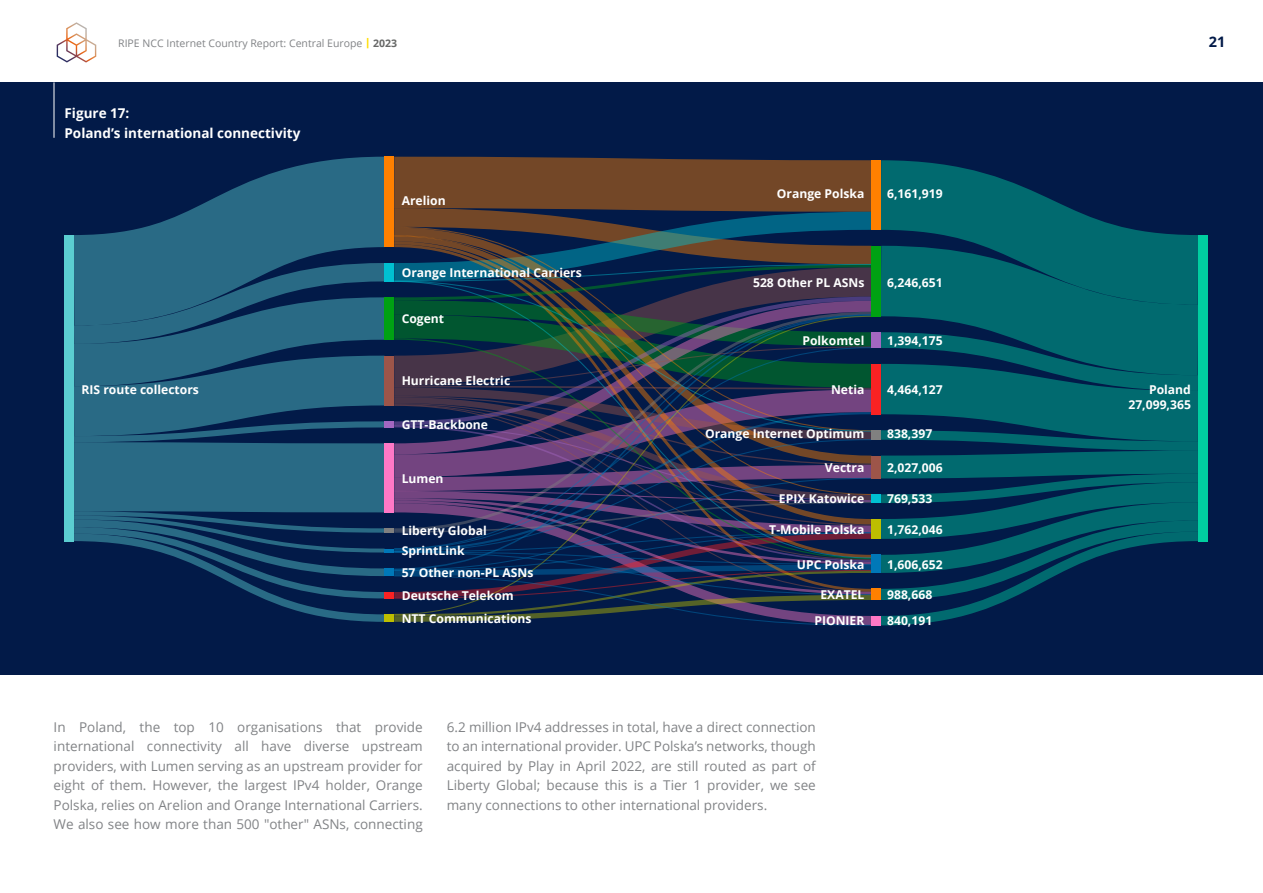
<style>
.page{position:relative;width:1263px;height:893px;background:#fff}
.page>*{position:absolute;margin:0;border:0;box-sizing:border-box;transform-origin:0 0}
.t1{font:700 14.55px "Open Sans";color:#021a48}
.t2{font:13.5px/19.5px "Open Sans";color:#818386;text-align:justify}
.t3{font:700 13.5px/19.5px "Open Sans";color:#fff}
.t4{font:700 12.15px/14.5px "Open Sans";color:#fff;text-align:right}
.t5{font:10.5px "Open Sans";color:#818386}
.s1{font-weight:800;color:#fd0}
.s2{font-weight:700;color:#676867}
</style>
<div class="page">
<svg style="left:57px;top:22px;width:39px;height:41px"></svg>
<div style="left:0;top:82px;width:1263px;height:593px;background:#021a48"></div>
<svg style="left:881px;top:160px;width:317px;height:86px"></svg>
<svg style="left:881px;top:246px;width:317px;height:379px"></svg>
<div style="left:64px;top:235px;width:10px;height:306px;background:#5bced1"></div>
<svg style="left:74px;top:157px;width:797px;height:469px"></svg>
<div style="left:871px;top:160px;width:10px;height:70px;background:#ff8000"></div>
<div style="left:871px;top:246px;width:10px;height:70px;background:#00a113"></div>
<div style="left:871px;top:364px;width:10px;height:50px;background:#f92223"></div>
<div style="left:871px;top:332px;width:10px;height:16px;background:#a367c1"></div>
<div style="left:871px;top:456px;width:10px;height:22px;background:#9d5549"></div>
<div style="left:871px;top:616px;width:10px;height:9px;background:#ff78c6"></div>
<div style="left:871px;top:430px;width:10px;height:10px;background:#808080"></div>
<div style="left:871px;top:519px;width:10px;height:20px;background:#bdbe00"></div>
<div style="left:871px;top:494px;width:10px;height:9px;background:#00c0d1"></div>
<div style="left:871px;top:555px;width:10px;height:18px;background:#0078b8"></div>
<div style="left:871px;top:589px;width:10px;height:11px;background:#ff8000"></div>
<div style="left:1198px;top:235px;width:9px;height:306px;background:#00cea0"></div>
<hr style="left:54px;top:82px;width:1px;height:56px;background:#fff">
<p class="t5" style="left:118px;top:36px;width:280px">RIPE NCC Internet Country Report: Central Europe <span class="s1">|</span> <span class="s2">2023</span></p>
<p class="t1" style="left:1209px;top:32px;width:18px">21</p>
<p class="t3" style="left:64px;top:103px;width:237px">Figure 17:<br>Poland’s international connectivity</p>
<p class="t4" style="left:82px;top:382px;width:119px">RIS route collectors</p>
<p class="t4" style="left:402px;top:193px;width:45px">Arelion</p>
<p class="t4" style="left:402px;top:265px;width:182px">Orange International Carriers</p>
<p class="t4" style="left:402px;top:311px;width:44px">Cogent</p>
<p class="t4" style="left:402px;top:373px;width:110px">Hurricane Electric</p>
<p class="t4" style="left:402px;top:417px;width:88px">GTT-Backbone</p>
<p class="t4" style="left:402px;top:471px;width:43px">Lumen</p>
<p class="t4" style="left:402px;top:523px;width:87px">Liberty Global</p>
<p class="t4" style="left:402px;top:543px;width:64px">SprintLink</p>
<p class="t4" style="left:402px;top:565px;width:133px">57 Other non-PL ASNs</p>
<p class="t4" style="left:402px;top:588px;width:114px">Deutsche Telekom</p>
<p class="t4" style="left:402px;top:611px;width:131px">NTT Communications</p>
<p class="t4" style="left:777px;top:186px;width:89px">Orange Polska</p>
<p class="t4" style="left:887px;top:186px;width:57px">6,161,919</p>
<p class="t4" style="left:753px;top:275px;width:113px">528 Other PL ASNs</p>
<p class="t4" style="left:887px;top:275px;width:57px">6,246,651</p>
<p class="t4" style="left:802px;top:333px;width:63px">Polkomtel</p>
<p class="t4" style="left:887px;top:333px;width:57px">1,394,175</p>
<p class="t4" style="left:831px;top:382px;width:35px">Netia</p>
<p class="t4" style="left:887px;top:382px;width:57px">4,464,127</p>
<p class="t4" style="left:705px;top:426px;width:161px">Orange Internet Optimum</p>
<p class="t4" style="left:887px;top:426px;width:47px">838,397</p>
<p class="t4" style="left:825px;top:460px;width:41px">Vectra</p>
<p class="t4" style="left:887px;top:460px;width:57px">2,027,006</p>
<p class="t4" style="left:779px;top:491px;width:87px">EPIX Katowice</p>
<p class="t4" style="left:887px;top:491px;width:47px">769,533</p>
<p class="t4" style="left:769px;top:522px;width:97px">T-Mobile Polska</p>
<p class="t4" style="left:887px;top:522px;width:57px">1,762,046</p>
<p class="t4" style="left:797px;top:556px;width:69px">UPC Polska</p>
<p class="t4" style="left:820px;top:587px;width:45px">EXATEL</p>
<p class="t4" style="left:887px;top:556px;width:57px">1,606,652</p>
<p class="t4" style="left:887px;top:587px;width:47px">988,668</p>
<p class="t4" style="left:814px;top:613px;width:52px">PIONIER</p>
<p class="t4" style="left:887px;top:613px;width:47px">840,191</p>
<p class="t2" style="left:54px;top:717px;width:371px">In Poland, the top 10 organisations that provide international connectivity all have diverse upstream providers, with Lumen serving as an upstream provider for eight of them. However, the largest IPv4 holder, Orange Polska, relies on Arelion and Orange International Carriers.<br>We also see how more than 500 "other" ASNs, connecting</p>
<p class="t2" style="left:447px;top:717px;width:371px">6.2 million IPv4 addresses in total, have a direct connection to an international provider. UPC Polska’s networks, though acquired by Play in April 2022, are still routed as part of Liberty Global; because this is a Tier 1 provider, we see many connections to other international providers.</p>
<p class="t4" style="left:1128px;top:382px;width:64px">Poland<br>27,099,365</p>
</div>
